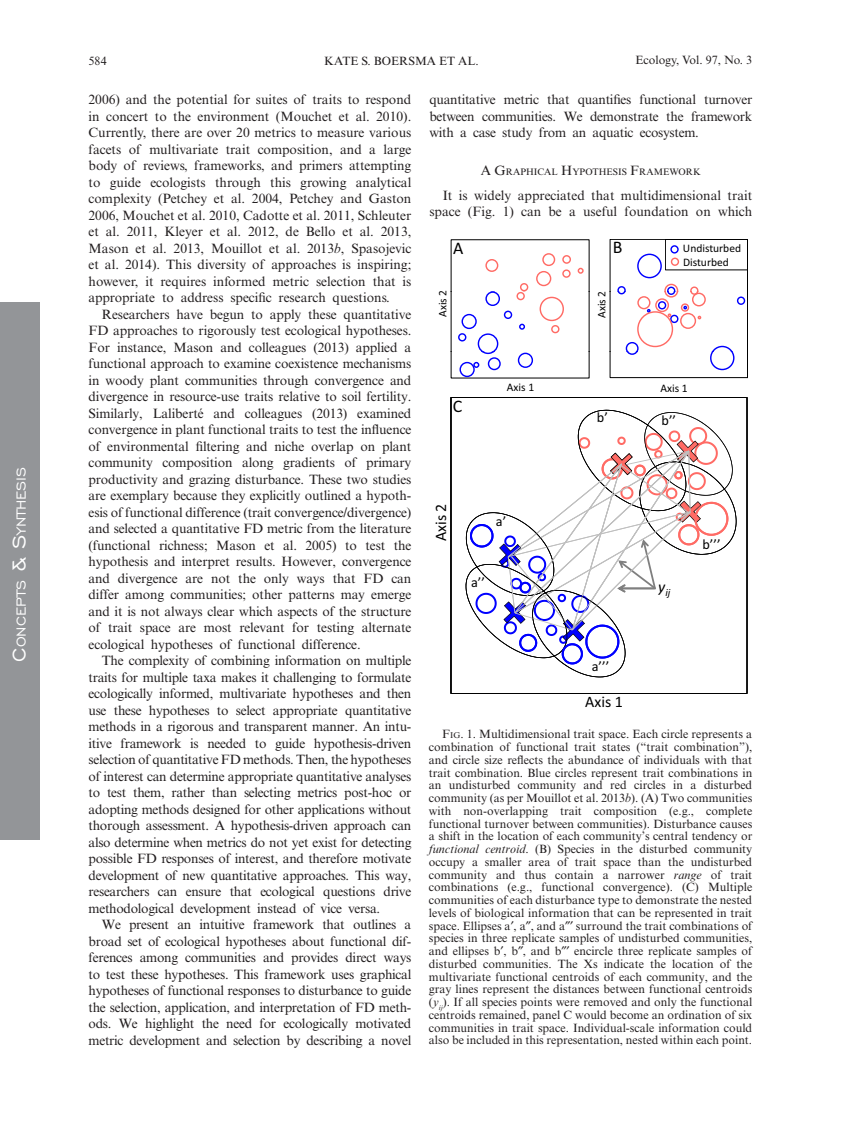
<style>
.page{position:relative;width:851px;height:1134px;background:#fff}
.page>*{position:absolute;margin:0;border:0;box-sizing:border-box;transform-origin:0 0}
.t1{font:17.7px "Calibri";color:#000}
.t2{font:16.8px "Engravers Gothic BT";color:#fff}
.t3{font:16.05px "Calibri";color:#000}
.t4{font:italic 16.05px "Calibri";color:#000}
.t5{font:14.25px "Calibri";color:#000}
.t6{font:13.5px/16.5px "Times NRMT";letter-spacing:-.01em;color:#231f20;text-align:justify}
.t7{font:12px/12.8px "Times NRMT";color:#231f20;text-align:justify}
.t8{font:12px "Times NRMT";color:#231f20}
.t9{font:11.55px/13px "Calibri";color:#000}
.t10{font:italic 10.65px "Calibri";color:#000}
.t11{font:9.45px "Times NRMT";color:#231f20}
.s1{font-size:24px}
.s2{font-style:italic}
.s3{font-size:13.5px}
.s4{font-style:inherit}
.s5{font-size:8.4px}
</style>
<div class="page">
<div style="left:0;top:302px;width:40px;height:538px;background:#939598"></div>
<svg style="left:450px;top:239px;width:298px;height:139px"></svg>
<svg style="left:450px;top:397px;width:297px;height:297px"></svg>
<svg style="left:465px;top:410px;width:271px;height:267px"></svg>
<p class="t2" style="left:12px;top:662px;width:197px;rotate:-90deg"><span class="s1">C</span>oncepts <span class="s1">&amp; S</span>ynthesis</p>
<p class="t8" style="left:89px;top:54px;width:19px">584</p>
<p class="t7" style="left:324px;top:55px;width:156px">KATE S. BOERSMA ET AL.</p>
<p class="t7" style="left:635px;top:54px;width:118px">Ecology, Vol. 97, No. 3</p>
<p class="t6" style="left:88px;top:92px;width:324px">2006) and the potential for suites of traits to respond in concert to the environment (Mouchet et al. 2010).<br>Currently, there are over 20 metrics to measure various facets of multivariate trait composition, and a large body of reviews, frameworks, and primers attempting to guide ecologists through this growing analytical complexity (Petchey et al. 2004, Petchey and Gaston 2006, Mouchet et al. 2010, Cadotte et al. 2011, Schleuter et al. 2011, Kleyer et al. 2012, de Bello et al. 2013, Mason et al. 2013, Mouillot et al. 2013<span class="s2">b</span>, Spasojevic et al. 2014). This diversity of approaches is inspiring; however, it requires informed metric selection that is appropriate to address specific research questions.</p>
<p class="t6" style="left:88px;top:306px;width:324px;text-indent:13px">Researchers have begun to apply these quantitative FD approaches to rigorously test ecological hypotheses.<br>For instance, Mason and colleagues (2013) applied a functional approach to examine coexistence mechanisms in woody plant communities through convergence and divergence in resource-use traits relative to soil fertility.<br>Similarly, Laliberté and colleagues (2013) examined convergence in plant functional traits to test the influence of environmental filtering and niche overlap on plant community composition along gradients of primary productivity and grazing disturbance. These two studies are exemplary because they explicitly outlined a hypoth&shy;esis of functional difference (trait convergence/divergence) and selected a quantitative FD metric from the literature (functional richness; Mason et al. 2005) to test the hypothesis and interpret results. However, convergence and divergence are not the only ways that FD can differ among communities; other patterns may emerge and it is not always clear which aspects of the structure of trait space are most relevant for testing alternate ecological hypotheses of functional difference.</p>
<p class="t6" style="left:88px;top:652px;width:324px;text-indent:13px">The complexity of combining information on multiple traits for multiple taxa makes it challenging to formulate ecologically informed, multivariate hypotheses and then use these hypotheses to select appropriate quantitative methods in a rigorous and transparent manner. An intu&shy;itive framework is needed to guide hypothesis-driven selection of quantitative FD methods. Then, the hypotheses of interest can determine appropriate quantitative analyses to test them, rather than selecting metrics post-hoc or adopting methods designed for other applications without thorough assessment. A hypothesis-driven approach can also determine when metrics do not yet exist for detecting possible FD responses of interest, and therefore motivate development of new quantitative approaches. This way, researchers can ensure that ecological questions drive methodological development instead of vice versa.</p>
<p class="t6" style="left:88px;top:916px;width:324px;text-indent:13px">We present an intuitive framework that outlines a broad set of ecological hypotheses about functional dif&shy;ferences among communities and provides direct ways to test these hypotheses. This framework uses graphical hypotheses of functional responses to disturbance to guide the selection, application, and interpretation of FD meth&shy;ods. We highlight the need for ecologically motivated metric development and selection by describing a novel</p>
<p class="t6" style="left:429px;top:91px;width:324px">quantitative metric that quantifies functional turnover between communities. We demonstrate the framework with a case study from an aquatic ecosystem.</p>
<p class="t11" style="left:480px;top:166px;width:221px"><span class="s3">A G</span>RAPHICAL <span class="s3">H</span>YPOTHESIS <span class="s3">F</span>RAMEWORK</p>
<p class="t6" style="left:429px;top:187px;width:324px;text-align:right">It is widely appreciated that multidimensional trait space (Fig. 1) can be a useful foundation on which</p>
<h1 class="t1" style="left:453px;top:237px;width:12px">A</h1>
<h1 class="t1" style="left:612px;top:236px;width:11px">B</h1>
<p class="t9" style="left:683px;top:242px;width:60px">Undisturbed<br>Disturbed</p>
<p class="t9" style="left:436px;top:317px;width:29px;rotate:-90deg">Axis 2</p>
<p class="t9" style="left:595px;top:318px;width:29px;rotate:-90deg">Axis 2</p>
<h1 class="t1" style="left:453px;top:395px;width:11px">C</h1>
<p class="t9" style="left:507px;top:381px;width:29px">Axis 1</p>
<p class="t9" style="left:660px;top:382px;width:29px">Axis 1</p>
<p class="t5" style="left:597px;top:408px;width:13px">b’</p>
<p class="t5" style="left:661px;top:411px;width:16px">b’’</p>
<p class="t3" style="left:430px;top:541px;width:39px;rotate:-90deg">Axis 2</p>
<p class="t5" style="left:496px;top:512px;width:12px">a’</p>
<p class="t5" style="left:471px;top:573px;width:15px">a’’</p>
<p class="t5" style="left:591px;top:657px;width:19px">a’’’</p>
<p class="t3" style="left:585px;top:692px;width:39px">Axis 1</p>
<p class="t4" style="left:658px;top:575px;width:9px">y</p>
<p class="t10" style="left:665px;top:585px;width:6px">ij</p>
<p class="t5" style="left:702px;top:535px;width:20px">b’’’</p>
<p class="t7" style="left:429px;top:728px;width:325px;text-indent:13px"><span class="s4">F</span><span class="s5">IG</span><span class="s4">.</span> 1. Multidimensional trait space. Each circle represents a combination of functional trait states (“trait combination”), and circle size reflects the abundance of individuals with that trait combination. Blue circles represent trait combinations in an undisturbed community and red circles in a disturbed community (as per Mouillot et al. 2013<span class="s2">b</span>). (A) Two communities with non-overlapping trait composition (e.g., complete functional turnover between communities). Disturbance causes a shift in the location of each community’s central tendency or <span class="s2">functional centroid</span>. (B) Species in the disturbed community occupy a smaller area of trait space than the undisturbed community and thus contain a narrower <span class="s2">range</span> of trait combinations (e.g., functional convergence). (C) Multiple communities of each disturbance type to demonstrate the nested levels of biological information that can be represented in trait space. Ellipses a , a , and a surround the trait combinations of species in three replicate samples of undisturbed communities, and ellipses b , b , and b encircle three replicate samples of disturbed communities. The Xs indicate the location of the multivariate functional centroids of each community, and the gray lines represent the distances between functional centroids (<span class="s2">y</span><sub>ij</sub>). If all species points were removed and only the functional centroids remained, panel C would become an ordination of six communities in trait space. Individual-scale information could also be included in this representation, nested within each point.</p>
</div>
